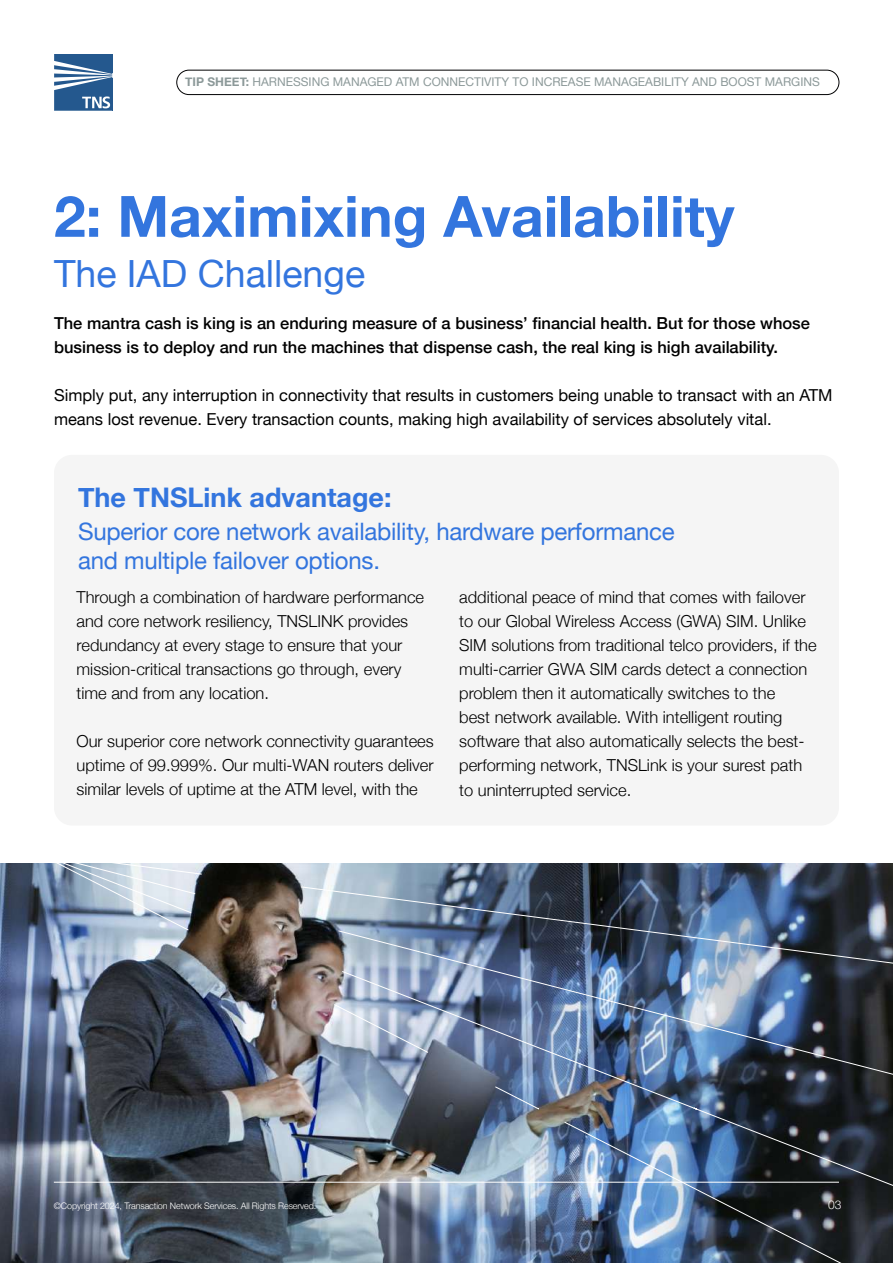
<style>
.page{position:relative;width:893px;height:1263px;background:#fff}
.page>*{position:absolute;margin:0;border:0;box-sizing:border-box;transform-origin:0 0}
.t1{font:700 57px "Helvetica Neue";color:#3375de}
.t2{font:37.5px "Helvetica Neue";color:#3375de}
.t3{font:700 27px "Helvetica Neue";color:#3375de}
.t4{font:24px/28.8px "Helvetica Neue";letter-spacing:-.01em;color:#3375de}
.t5{font:300 16.5px/24px "Helvetica Neue";color:#000}
.t6{font:16.5px/24px "Helvetica Neue";color:#000}
.t7{font:500 16.5px/24px "Helvetica Neue";color:#000}
.t8{font:12px "Helvetica Neue";color:#8c9999}
.t9{font:300 12px "Helvetica Neue";color:#fff}
.t10{font:300 9px "Helvetica Neue";letter-spacing:-.01em;color:#fff}
.s1{font-weight:700}
</style>
<div class="page">
<div style="left:177px;top:70px;width:662px;height:25px;border:1px solid #020203;border-radius:12px"></div>
<div style="left:54px;top:455px;width:785px;height:370px;background:#f5f5f5;border-radius:18px"></div>
<img style="left:0;top:863px;width:37px;height:400px">
<svg style="left:54px;top:54px;width:59px;height:57px;background:#547ca6"></svg>
<img style="left:37px;top:863px;width:856px;height:400px">
<hr style="left:54px;top:1182px;width:785px;height:1px;background:#fff">
<p class="t8" style="left:185px;top:73px;width:636px"><span class="s1">TIP SHEET:</span> HARNESSING MANAGED ATM CONNECTIVITY TO INCREASE MANAGEABILITY AND BOOST MARGINS</p>
<h1 class="t1" style="left:54px;top:172px;width:682px">2: Maximixing Availability</h1>
<h2 class="t2" style="left:54px;top:246px;width:313px">The IAD Challenge</h2>
<p class="t7" style="left:54px;top:309px;width:757px">The mantra cash is king is an enduring measure of a business’ financial health. But for those whose business is to deploy and run the machines that dispense cash, the real king is high availability.</p>
<p class="t6" style="left:54px;top:384px;width:780px">Simply put, any interruption in connectivity that results in customers being unable to transact with an ATM means lost revenue. Every transaction counts, making high availability of services absolutely vital.</p>
<h3 class="t3" style="left:78px;top:476px;width:315px">The TNSLink advantage:</h3>
<h3 class="t4" style="left:78px;top:518px;width:598px">Superior core network availability, hardware performance and multiple failover options.</h3>
<p class="t5" style="left:77px;top:584px;width:349px">Through a combination of hardware performance and core network resiliency, TNSLINK provides redundancy at every stage to ensure that your mission-critical transactions go through, every time and from any location.</p>
<p class="t5" style="left:77px;top:728px;width:359px;text-align:justify">Our superior core network connectivity guarantees uptime of 99.999%. Our multi-WAN routers deliver similar levels of uptime at the ATM level, with the</p>
<p class="t5" style="left:459px;top:584px;width:359px">additional peace of mind that comes with failover to our Global Wireless Access (GWA) SIM. Unlike SIM solutions from traditional telco providers, if the multi-carrier GWA SIM cards detect a connection problem then it automatically switches to the<br>best network available. With intelligent routing software that also automatically selects the best&shy;performing network, TNSLink is your surest path to uninterrupted service.</p>
<p class="t10" style="left:54px;top:1199px;width:264px">©Copyright 2024, Transaction Network Services. All Rights Reserved.</p>
<p class="t9" style="left:828px;top:1195px;width:15px">03</p>
</div>
